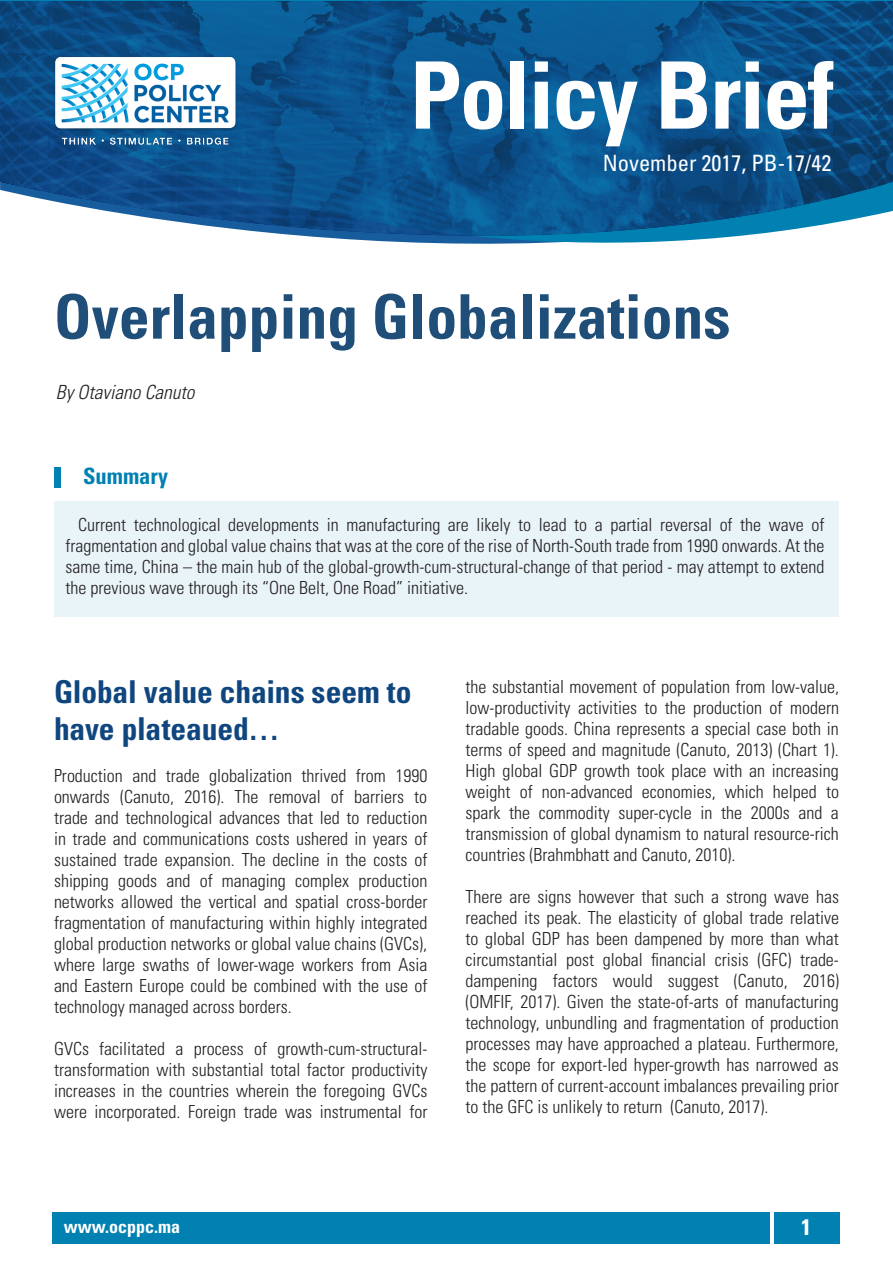
<style>
.page{position:relative;width:893px;height:1263px;background:#fff}
.page>*{position:absolute;margin:0;border:0;box-sizing:border-box;transform-origin:0 0}
.Format_libre{font:700 condensed 93px "Univers LT Std";letter-spacing:-.02em;color:#fff}
.t1{font:700 condensed 61.5px "Univers LT Std";color:#1f4e79}
.G__Titre{font:700 condensed 31.5px/37.8px "Univers LT Std";letter-spacing:-.005em;color:#0f467f}
.Format_libre-2{font:condensed 22.5px "Univers LT Std";color:#fff}
.P__Titre{font:700 condensed 22.5px "Univers LT Std";color:#0081b2}
.t2{font:700 condensed 22.5px "Univers LT Std";color:#fff}
.t3{font:italic 300 condensed 19.5px "Univers LT Std";color:#231f20}
.Texte{font:300 condensed 18px/21px "Univers LT Std";color:#231f20;text-align:justify}
.t4{font:700 condensed 18px "Univers LT Std";color:#fff}
</style>
<div class="page">
<div style="left:52px;top:1212px;width:718px;height:31px;background:#0081b2"></div>
<div style="left:774px;top:1212px;width:65px;height:31px;background:#0081b2"></div>
<svg style="left:0;top:0;width:893px;height:244px"></svg>
<svg style="left:0;top:1px;width:893px;height:236px;background:#175c93"></svg>
<img style="left:35px;top:9px;width:254px;height:182px">
<div style="left:54px;top:501px;width:784px;height:115px;background:#e9f4f8"></div>
<div style="left:54px;top:467px;width:7px;height:21px;background:#0081b2"></div>
<p class="Format_libre" style="left:410px;top:38px;width:425px">Policy Brief</p>
<p class="Format_libre-2" style="left:603px;top:149px;width:230px">November 2017, PB-17/42</p>
<p class="t1" style="left:54px;top:279px;width:678px">Overlapping Globalizations</p>
<p class="t3" style="left:56px;top:381px;width:140px">By Otaviano Canuto</p>
<p class="P__Titre" style="left:83px;top:462px;width:86px">Summary</p>
<p class="Texte" style="left:65px;top:514px;width:761px;text-indent:13px">Current technological developments in manufacturing are likely to lead to a partial reversal of the wave of fragmentation and global value chains that was at the core of the rise of North-South trade from 1990 onwards. At the same time, China – the main hub of the global-growth-cum-structural-change of that period - may attempt to extend the previous wave through its “One Belt, One Road” initiative.</p>
<p class="G__Titre" style="left:54px;top:672px;width:359px">Global value chains seem to have plateaued…</p>
<p class="Texte" style="left:54px;top:765px;width:375px">Production and trade globalization thrived from 1990 onwards (Canuto, 2016). The removal of barriers to trade and technological advances that led to reduction in trade and communications costs ushered in years of sustained trade expansion. The decline in the costs of shipping goods and of managing complex production networks allowed the vertical and spatial cross-border fragmentation of manufacturing within highly integrated global production networks or global value chains (GVCs), where large swaths of lower-wage workers from Asia and Eastern Europe could be combined with the use of technology managed across borders.</p>
<p class="Texte" style="left:54px;top:1038px;width:375px">GVCs facilitated a process of growth-cum-structural&shy;transformation with substantial total factor productivity increases in the countries wherein the foregoing GVCs were incorporated. Foreign trade was instrumental for</p>
<p class="Texte" style="left:466px;top:676px;width:375px">the substantial movement of population from low-value, low-productivity activities to the production of modern tradable goods. China represents a special case both in terms of speed and magnitude (Canuto, 2013) (Chart 1).<br>High global GDP growth took place with an increasing weight of non-advanced economies, which helped to spark the commodity super-cycle in the 2000s and a transmission of global dynamism to natural resource-rich countries (Brahmbhatt and Canuto, 2010).</p>
<p class="Texte" style="left:466px;top:886px;width:375px">There are signs however that such a strong wave has reached its peak. The elasticity of global trade relative to global GDP has been dampened by more than what circumstantial post global financial crisis (GFC) trade&shy;dampening factors would suggest (Canuto, 2016) (OMFIF, 2017). Given the state-of-arts of manufacturing technology, unbundling and fragmentation of production processes may have approached a plateau. Furthermore, the scope for export-led hyper-growth has narrowed as the pattern of current-account imbalances prevailing prior to the GFC is unlikely to return (Canuto, 2017).</p>
<p class="t4" style="left:64px;top:1216px;width:118px">www.ocppc.ma</p>
<p class="t2" style="left:801px;top:1214px;width:11px">1</p>
</div>
